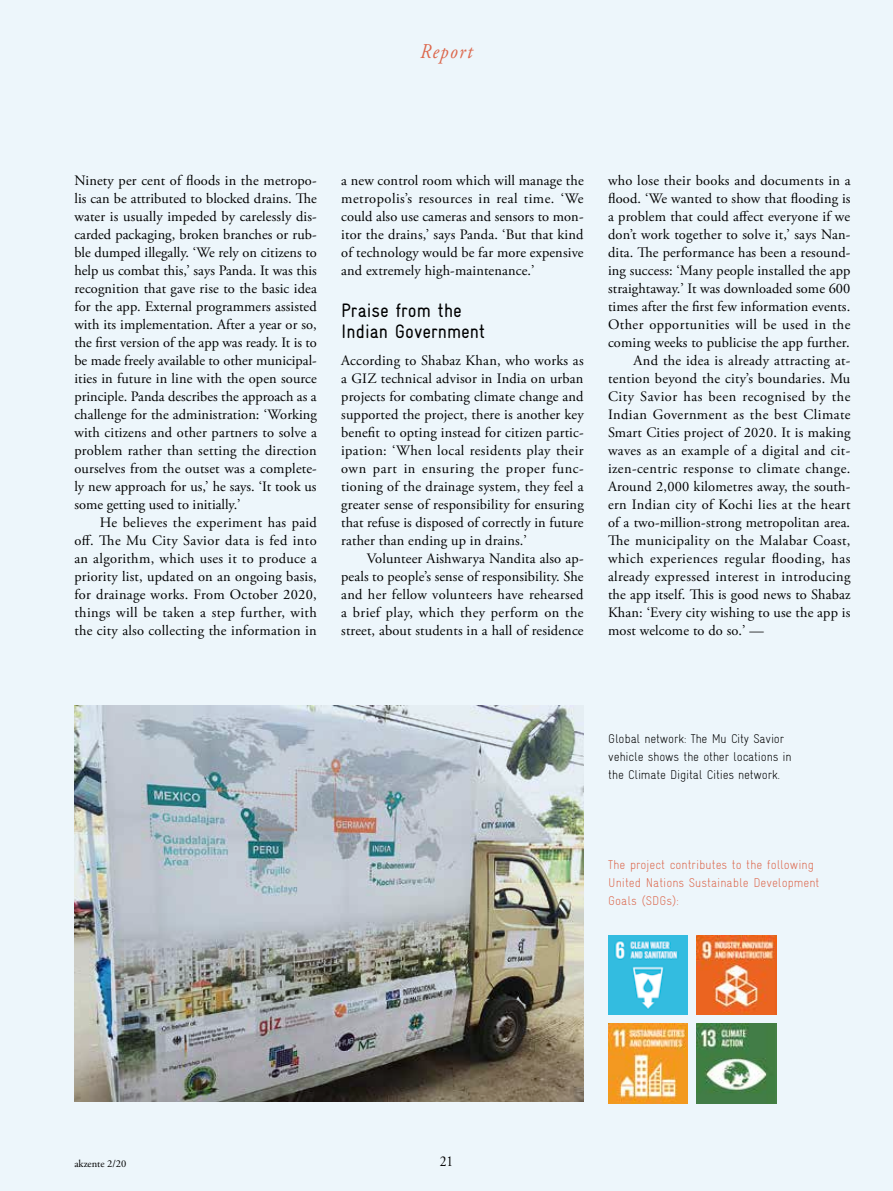
<style>
.page{position:relative;width:893px;height:1191px;background:#edf6fb}
.page>*{position:absolute;margin:0;border:0;box-sizing:border-box;transform-origin:0 0}
.t1{font:italic 21px "Adobe Garamond Pro";letter-spacing:.075em;color:#dc674c;scale:.9 1}
.t2{font:19.5px/21px "Gravur Condensed Reg CE";color:#000}
.t3{font:15px "Adobe Garamond Pro";color:#000;scale:.9 1}
.t4{font:14.4px/18px "Adobe Garamond Pro";letter-spacing:.01em;color:#000;text-align:justify}
.t5{font:14.4px "Adobe Garamond Pro";letter-spacing:.03em;color:#000}
.t6{font:14.4px "Adobe Garamond Pro";letter-spacing:.035em;color:#000}
.t7{font:12.75px/18px "Gravur Condensed Light CE";letter-spacing:-.015em;color:#000}
.t8{font:12.75px/18px "Gravur Condensed Light CE";color:#dc674c}
.t9{font:10.5px "Adobe Garamond Pro";color:#000}
</style>
<div class="page">
<img style="left:696px;top:935px;width:80px;height:79px">
<img style="left:608px;top:935px;width:80px;height:79px">
<img style="left:74px;top:706px;width:510px;height:395px">
<img style="left:696px;top:1023px;width:80px;height:80px">
<img style="left:608px;top:1023px;width:80px;height:80px">
<h1 class="t1" style="left:420px;top:38px;width:60px">Report</h1>
<p class="t4" style="left:74px;top:172px;width:244px">Ninety per cent of floods in the metropo&shy;lis can be attributed to blocked drains. The water is usually impeded by carelessly dis&shy;carded packaging, broken branches or rub&shy;ble dumped illegally. ‘We rely on citizens to help us combat this,’ says Panda. It was this recognition that gave rise to the basic idea for the app. External programmers assisted with its implementation. After a year or so, the first version of the app was ready. It is to be made freely available to other municipal&shy;ities in future in line with the open source principle. Panda describes the approach as a challenge for the administration: ‘Working with citizens and other partners to solve a problem rather than setting the direction ourselves from the outset was a complete&shy;ly new approach for us,’ he says. ‘It took us some getting used to initially.’</p>
<p class="t4" style="left:74px;top:514px;width:244px;text-indent:26px">He believes the experiment has paid off. The Mu City Savior data is fed into an algorithm, which uses it to produce a priority list, updated on an ongoing basis, for drainage works. From October 2020, things will be taken a step further, with the city also collecting the information in</p>
<p class="t4" style="left:341px;top:172px;width:244px">a new control room which will manage the metropolis’s resources in real time. ‘We could also use cameras and sensors to mon&shy;itor the drains,’ says Panda. ‘But that kind of technology would be far more expensive and extremely high-maintenance.’</p>
<h2 class="t2" style="left:341px;top:300px;width:145px">Praise from the<br>Indian Government</h2>
<p class="t4" style="left:341px;top:352px;width:244px">According to Shabaz Khan, who works as a GIZ technical advisor in India on urban projects for combating climate change and supported the project, there is another key benefit to opting instead for citizen partic&shy;ipation: ‘When local residents play their own part in ensuring the proper func&shy;tioning of the drainage system, they feel a greater sense of responsibility for ensuring that refuse is disposed of correctly in future rather than ending up in drains.’</p>
<p class="t4" style="left:341px;top:550px;width:244px;text-indent:26px">Volunteer Aishwarya Nandita also ap&shy;peals to people’s sense of responsibility. She and her fellow volunteers have rehearsed a brief play, which they perform on the street, about students in a hall of residence</p>
<p class="t4" style="left:608px;top:172px;width:244px">who lose their books and documents in a</p>
<p class="t4" style="left:608px;top:190px;width:244px">flood. ‘We wanted to show that flooding is</p>
<p class="t4" style="left:608px;top:208px;width:244px">a problem that could affect everyone if we</p>
<p class="t4" style="left:608px;top:226px;width:244px">don’t work together to solve it,’ says Nan-</p>
<p class="t4" style="left:608px;top:244px;width:244px">dita. The performance has been a resound-</p>
<p class="t4" style="left:608px;top:262px;width:244px">ing success: ‘Many people installed the app</p>
<p class="t4" style="left:608px;top:280px;width:244px">straightaway.’ It was downloaded some 600</p>
<p class="t4" style="left:608px;top:298px;width:244px">times after the first few information events.</p>
<p class="t5" style="left:608px;top:316px;width:244px">Other opportunities will be used in the</p>
<p class="t4" style="left:608px;top:334px;width:243px">coming weeks to publicise the app further.</p>
<p class="t4" style="left:634px;top:352px;width:218px">And the idea is already attracting at-</p>
<p class="t4" style="left:608px;top:370px;width:244px">tention beyond the city’s boundaries. Mu</p>
<p class="t6" style="left:608px;top:388px;width:244px">City Savior has been recognised by the</p>
<p class="t5" style="left:608px;top:406px;width:244px">Indian Government as the best Climate</p>
<p class="t4" style="left:608px;top:424px;width:244px">Smart Cities project of 2020. It is making</p>
<p class="t4" style="left:608px;top:442px;width:244px">waves as an example of a digital and cit-</p>
<p class="t5" style="left:608px;top:460px;width:244px">izen-centric response to climate change.</p>
<p class="t4" style="left:608px;top:478px;width:244px">Around 2,000 kilometres away, the south-</p>
<p class="t4" style="left:608px;top:496px;width:244px">ern Indian city of Kochi lies at the heart</p>
<p class="t4" style="left:608px;top:514px;width:244px">of a two-million-strong metropolitan area.</p>
<p class="t4" style="left:608px;top:532px;width:244px">The municipality on the Malabar Coast,</p>
<p class="t6" style="left:608px;top:550px;width:244px">which experiences regular flooding, has</p>
<p class="t4" style="left:608px;top:568px;width:244px">already expressed interest in introducing</p>
<p class="t4" style="left:608px;top:586px;width:244px">the app itself. This is good news to Shabaz</p>
<p class="t4" style="left:608px;top:604px;width:244px">Khan: ‘Every city wishing to use the app is</p>
<p class="t4" style="left:608px;top:622px;width:157px">most welcome to do so.’ —</p>
<p class="t7" style="left:608px;top:729px;width:185px">Global network: The Mu City Savior vehicle shows the other locations in the Climate Digital Cities network.</p>
<p class="t8" style="left:608px;top:855px;width:213px">The project contributes to the following<br>United Nations Sustainable Development<br>Goals (SDGs):</p>
<p class="t9" style="left:74px;top:1157px;width:54px">akzente 2/20</p>
<p class="t3" style="left:440px;top:1152px;width:16px">21</p>
</div>
